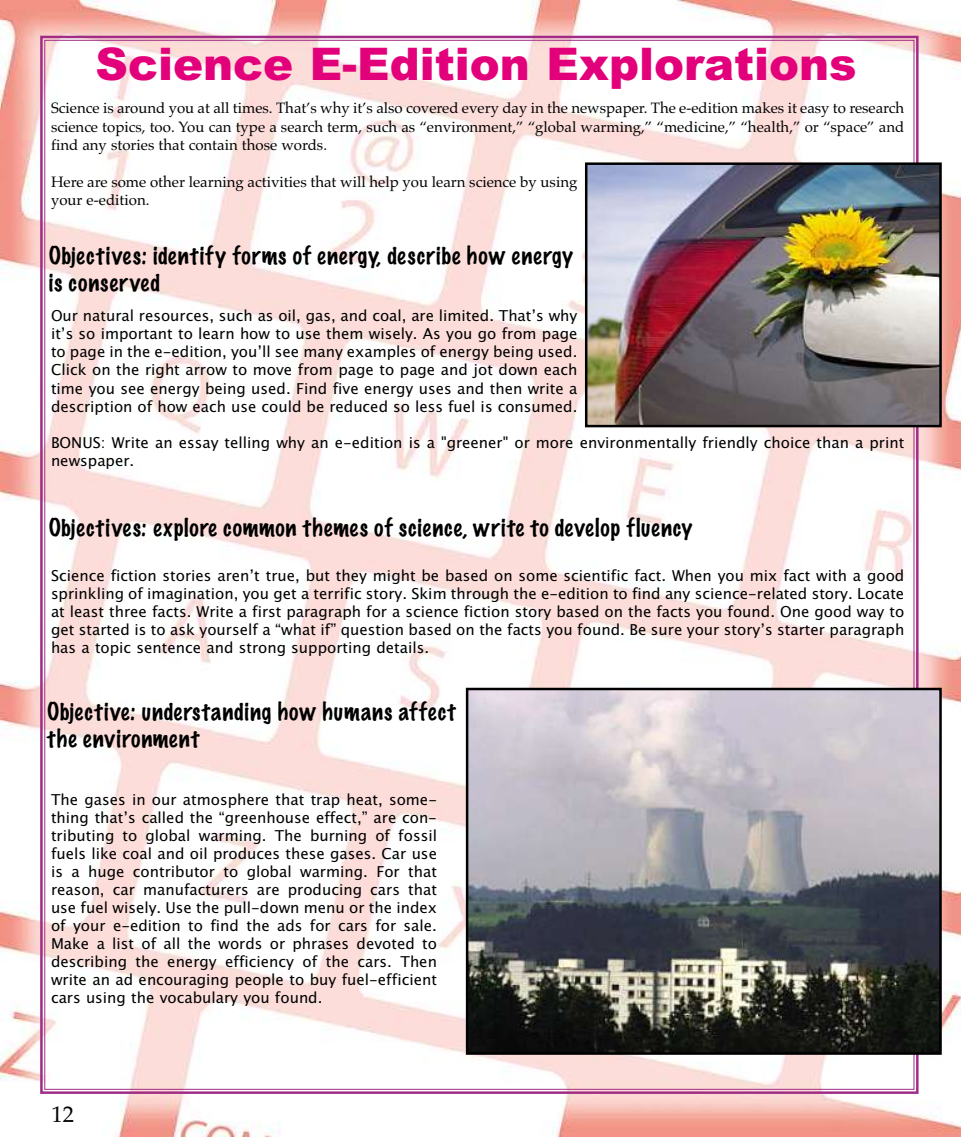
<style>
.page{position:relative;width:961px;height:1137px;background:#fff}
.page>*{position:absolute;margin:0;border:0;box-sizing:border-box;transform-origin:0 0}
.t1{font:45px "Arial Black OV VMIPRB";color:#e3007b}
.t2{font:100 22.5px/27px "Marker Felt";letter-spacing:.045em;color:#000}
.t3{font:22.5px "Palatino Roman OV TMIPRB";color:#000}
.t4{font:15px/18px "Lucida Grande";color:#000;text-align:justify}
.t5{font:15px/18.2px "Palatino Roman OV TMIPRB";color:#000;text-align:justify}
</style>
<div class="page">
<img style="left:1px;top:1px;width:959px;height:1135px">
<img style="left:587px;top:165px;width:351px;height:259px">
<div style="left:584px;top:162px;width:357px;height:265px;border:2px solid #000"></div>
<img style="left:468px;top:690px;width:470px;height:361px">
<div style="left:465px;top:687px;width:476px;height:367px;border:2px solid #000"></div>
<h1 class="t1" style="left:95px;top:38px;width:762px">Science E-Edition Explorations</h1>
<p class="t5" style="left:51px;top:99px;width:854px">Science is around you at all times. That’s why it’s also covered every day in the newspaper. The e-edition makes it easy to research science topics, too. You can type a search term, such as “environment,” “global warming,” “medicine,” “health,” or “space” and find any stories that contain those words.</p>
<p class="t5" style="left:51px;top:172px;width:527px">Here are some other learning activities that will help you learn science by using your e-edition.</p>
<h2 class="t2" style="left:49px;top:243px;width:525px">Objectives: identify forms of energy, describe how energy is conserved</h2>
<p class="t4" style="left:51px;top:307px;width:527px">Our natural resources, such as oil, gas, and coal, are limited. That’s why it’s so important to learn how to use them wisely. As you go from page to page in the e-edition, you’ll see many examples of energy being used.<br>Click on the right arrow to move from page to page and jot down each time you see energy being used. Find five energy uses and then write a description of how each use could be reduced so less fuel is consumed.</p>
<p class="t4" style="left:51px;top:433px;width:854px">BONUS: Write an essay telling why an e-edition is a "greener" or more environmentally friendly choice than a print newspaper.</p>
<h2 class="t2" style="left:49px;top:515px;width:645px">Objectives: explore common themes of science, write to develop fluency</h2>
<p class="t4" style="left:51px;top:567px;width:854px">Science fiction stories aren’t true, but they might be based on some scientific fact. When you mix fact with a good sprinkling of imagination, you get a terrific story. Skim through the e-edition to find any science-related story. Locate at least three facts. Write a first paragraph for a science fiction story based on the facts you found. One good way to get started is to ask yourself a “what if” question based on the facts you found. Be sure your story’s starter paragraph has a topic sentence and strong supporting details.</p>
<h2 class="t2" style="left:47px;top:698px;width:410px">Objective: understanding how humans affect the environment</h2>
<p class="t4" style="left:51px;top:790px;width:387px">The gases in our atmosphere that trap heat, some&shy;thing that’s called the “greenhouse effect,” are con&shy;tributing to global warming. The burning of fossil fuels like coal and oil produces these gases. Car use is a huge contributor to global warming. For that reason, car manufacturers are producing cars that use fuel wisely. Use the pull-down menu or the index of your e-edition to find the ads for cars for sale.<br>Make a list of all the words or phrases devoted to describing the energy efficiency of the cars. Then write an ad encouraging people to buy fuel-efficient cars using the vocabulary you found.</p>
<h2 class="t3" style="left:51px;top:1101px;width:24px">12</h2>
</div>
